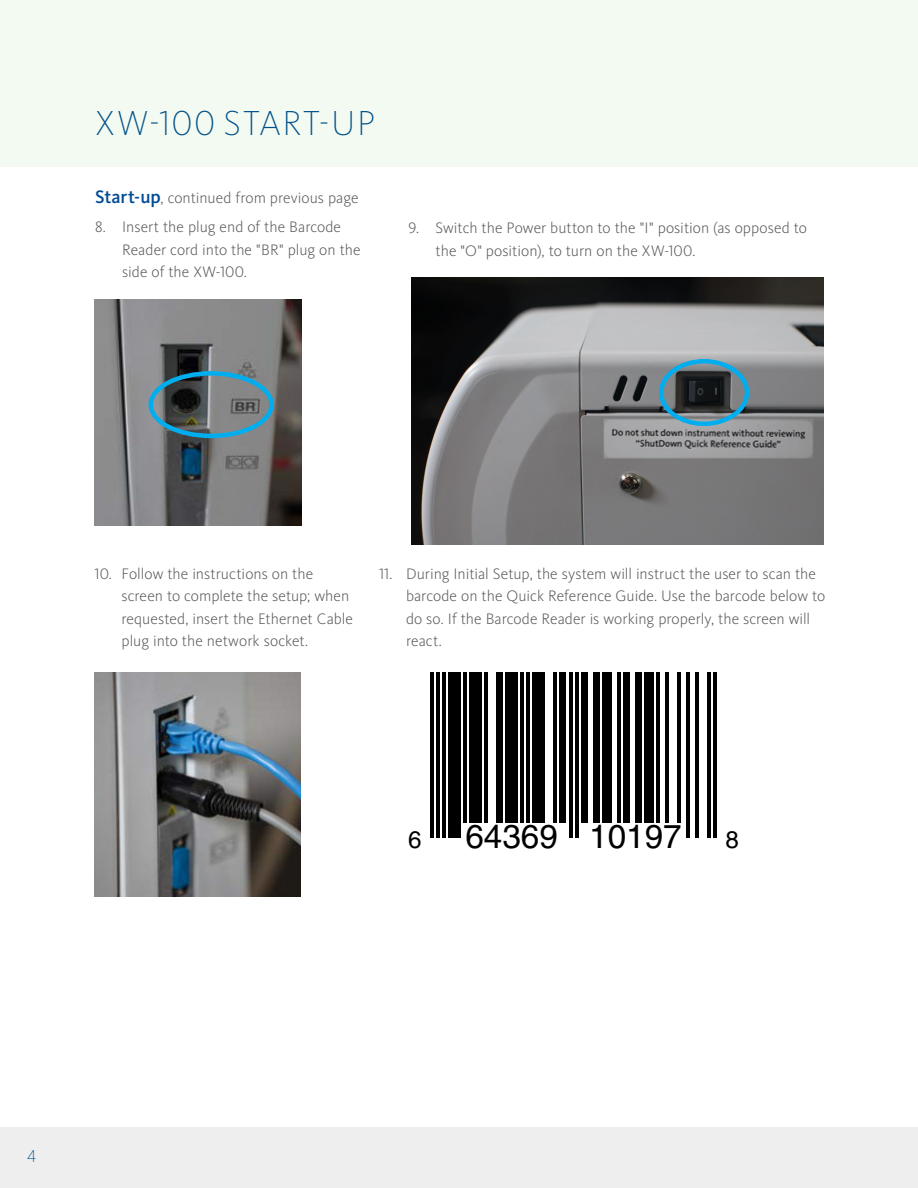
<style>
.page{position:relative;width:918px;height:1188px;background:#fff}
.page>*{position:absolute;margin:0;border:0;box-sizing:border-box;transform-origin:0 0}
.t1{font:200 36px "Kievit Pro";letter-spacing:.045em;color:#01518a}
.t2{font:33.15px "Helvetica";color:#000}
.t3{font:24.15px "Helvetica";color:#000}
.t4{font:200 18px "Kievit Pro";color:#01518a}
.t5{font:300 15.75px/22.5px "Kievit Pro";color:#57585a}
.s1{font-weight:500;font-size:18.75px;color:#004c97}
</style>
<div class="page">
<div style="left:0;top:1127px;width:918px;height:61px;background:#eeeeef"></div>
<div style="left:0;top:0;width:918px;height:1127px;background:#f3faf1"></div>
<div style="left:0;top:167px;width:918px;height:960px;background:#fff"></div>
<img style="left:94px;top:300px;width:208px;height:225px">
<div style="left:148px;top:371px;width:126px;height:67px;border:4px solid #00aeef;border-radius:50%"></div>
<img style="left:94px;top:672px;width:207px;height:225px">
<div style="left:409px;top:672px;width:338px;height:178px;background:#fff"></div>
<hr style="left:430px;top:672px;width:3px;height:151px;background:#000">
<hr style="left:436px;top:672px;width:3px;height:151px;background:#000">
<hr style="left:442px;top:672px;width:3px;height:151px;background:#000">
<div style="left:448px;top:672px;width:12px;height:151px;background:#000"></div>
<hr style="left:463px;top:672px;width:3px;height:151px;background:#000">
<div style="left:469px;top:672px;width:12px;height:151px;background:#000"></div>
<hr style="left:484px;top:672px;width:3px;height:151px;background:#000">
<div style="left:497px;top:672px;width:6px;height:151px;background:#000"></div>
<div style="left:506px;top:672px;width:12px;height:151px;background:#000"></div>
<hr style="left:521px;top:672px;width:3px;height:151px;background:#000">
<hr style="left:527px;top:672px;width:3px;height:151px;background:#000">
<div style="left:533px;top:672px;width:12px;height:151px;background:#000"></div>
<hr style="left:554px;top:672px;width:3px;height:151px;background:#000">
<div style="left:560px;top:672px;width:6px;height:151px;background:#000"></div>
<hr style="left:569px;top:672px;width:3px;height:151px;background:#000">
<hr style="left:575px;top:672px;width:3px;height:151px;background:#000">
<div style="left:581px;top:672px;width:6px;height:151px;background:#000"></div>
<div style="left:593px;top:672px;width:6px;height:151px;background:#000"></div>
<div style="left:602px;top:672px;width:9px;height:151px;background:#000"></div>
<hr style="left:617px;top:672px;width:3px;height:151px;background:#000">
<div style="left:623px;top:672px;width:6px;height:151px;background:#000"></div>
<div style="left:635px;top:672px;width:6px;height:151px;background:#000"></div>
<div style="left:645px;top:672px;width:9px;height:151px;background:#000"></div>
<hr style="left:657px;top:672px;width:3px;height:151px;background:#000">
<hr style="left:666px;top:672px;width:3px;height:151px;background:#000">
<hr style="left:678px;top:672px;width:3px;height:151px;background:#000">
<hr style="left:687px;top:672px;width:3px;height:151px;background:#000">
<hr style="left:696px;top:672px;width:3px;height:151px;background:#000">
<hr style="left:708px;top:672px;width:3px;height:151px;background:#000">
<hr style="left:714px;top:672px;width:3px;height:151px;background:#000">
<hr style="left:430px;top:823px;width:3px;height:15px;background:#000">
<hr style="left:436px;top:823px;width:3px;height:15px;background:#000">
<hr style="left:442px;top:823px;width:3px;height:15px;background:#000">
<div style="left:448px;top:823px;width:12px;height:15px;background:#000"></div>
<hr style="left:569px;top:823px;width:3px;height:15px;background:#000">
<hr style="left:575px;top:823px;width:3px;height:15px;background:#000">
<hr style="left:687px;top:823px;width:3px;height:15px;background:#000">
<hr style="left:696px;top:823px;width:3px;height:15px;background:#000">
<hr style="left:708px;top:823px;width:3px;height:15px;background:#000">
<hr style="left:714px;top:823px;width:3px;height:15px;background:#000">
<img style="left:412px;top:278px;width:412px;height:267px">
<div style="left:659px;top:359px;width:90px;height:67px;border:4px solid #00aeef;border-radius:50%"></div>
<p class="t1" style="left:96px;top:102px;width:281px">XW-100 START-UP</p>
<p class="t5" style="left:95px;top:187px;width:265px"><span class="s1">Start-up</span>, continued from previous page</p>
<p class="t5" style="left:122px;top:216px;width:240px;text-indent:-27px">8. Insert the plug end of the Barcode<br>Reader cord into the "BR" plug on the</p>
<p class="t5" style="left:122px;top:261px;width:126px">side of the XW-100.</p>
<p class="t5" style="left:436px;top:217px;width:373px;text-indent:-27px">9. Switch the Power button to the "I" position (as opposed to the "O" position), to turn on the XW-100.</p>
<p class="t5" style="left:122px;top:562px;width:233px;text-indent:-27px">10. Follow the instructions on the screen to complete the setup; when requested, insert the Ethernet Cable plug into the network socket.</p>
<p class="t5" style="left:379px;top:562px;width:438px">11. During Initial Setup, the system will instruct the user to scan the</p>
<p class="t5" style="left:406px;top:585px;width:421px">barcode on the Quick Reference Guide. Use the barcode below to</p>
<p class="t5" style="left:406px;top:607px;width:406px">do so. If the Barcode Reader is working properly, the screen will</p>
<p class="t5" style="left:406px;top:630px;width:37px">react.</p>
<p class="t3" style="left:408px;top:826px;width:15px">6</p>
<p class="t2" style="left:465px;top:817px;width:218px">64369 10197</p>
<p class="t3" style="left:725px;top:826px;width:15px">8</p>
<p class="t4" style="left:27px;top:1146px;width:11px">4</p>
</div>
